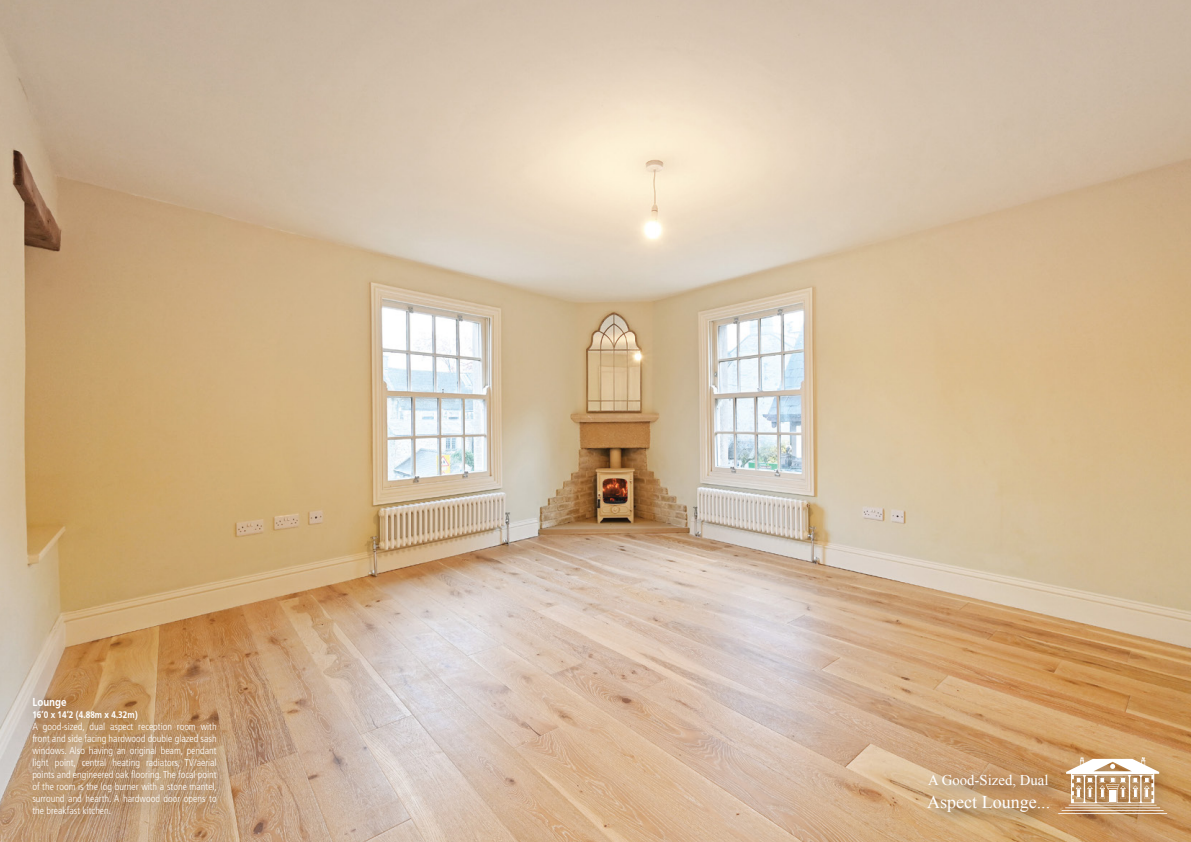
<style>
.page{position:relative;width:1191px;height:842px;background:#fff}
.page>*{position:absolute;margin:0;border:0;box-sizing:border-box;transform-origin:0 0}
.t1{font:18px "Times New Roman";color:#fff}
.t2{font:14.8px "Times New Roman";color:#fff}
.t3{font:700 12px "Frutiger Cnd";color:#fff}
.t4{font:300 condensed 10px/12px "Frutiger LT Std";color:#fff;text-align:justify}
.t5{font:700 10px "Frutiger Cnd";color:#fff}
</style>
<div class="page">
<img style="left:0;top:0;width:1191px;height:842px">
<img style="left:18px;top:682px;width:221px;height:159px">
<img style="left:1049px;top:748px;width:138px;height:15px">
<svg style="left:1058px;top:757px;width:109px;height:6px"></svg>
<img style="left:918px;top:763px;width:273px;height:21px">
<img style="left:917px;top:784px;width:274px;height:58px">
<p class="t3" style="left:32px;top:695px;width:36px">Lounge</p>
<p class="t5" style="left:32px;top:709px;width:107px">16’0 x 14’2 (4.88m x 4.32m)</p>
<p class="t4" style="left:32px;top:721px;width:186px">A good-sized, dual aspect reception room with front and side facing hardwood double glazed sash windows. Also having an original beam, pendant light point, central heating radiators, TV/aerial points and engineered oak flooring. The focal point of the room is the log burner with a stone mantel, surround and hearth. A hardwood door opens to the breakfast kitchen.</p>
<h2 class="t2" style="left:928px;top:770px;width:122px">A Good-Sized, Dual</h2>
<h1 class="t1" style="left:927px;top:790px;width:124px">Aspect Lounge...</h1>
</div>
